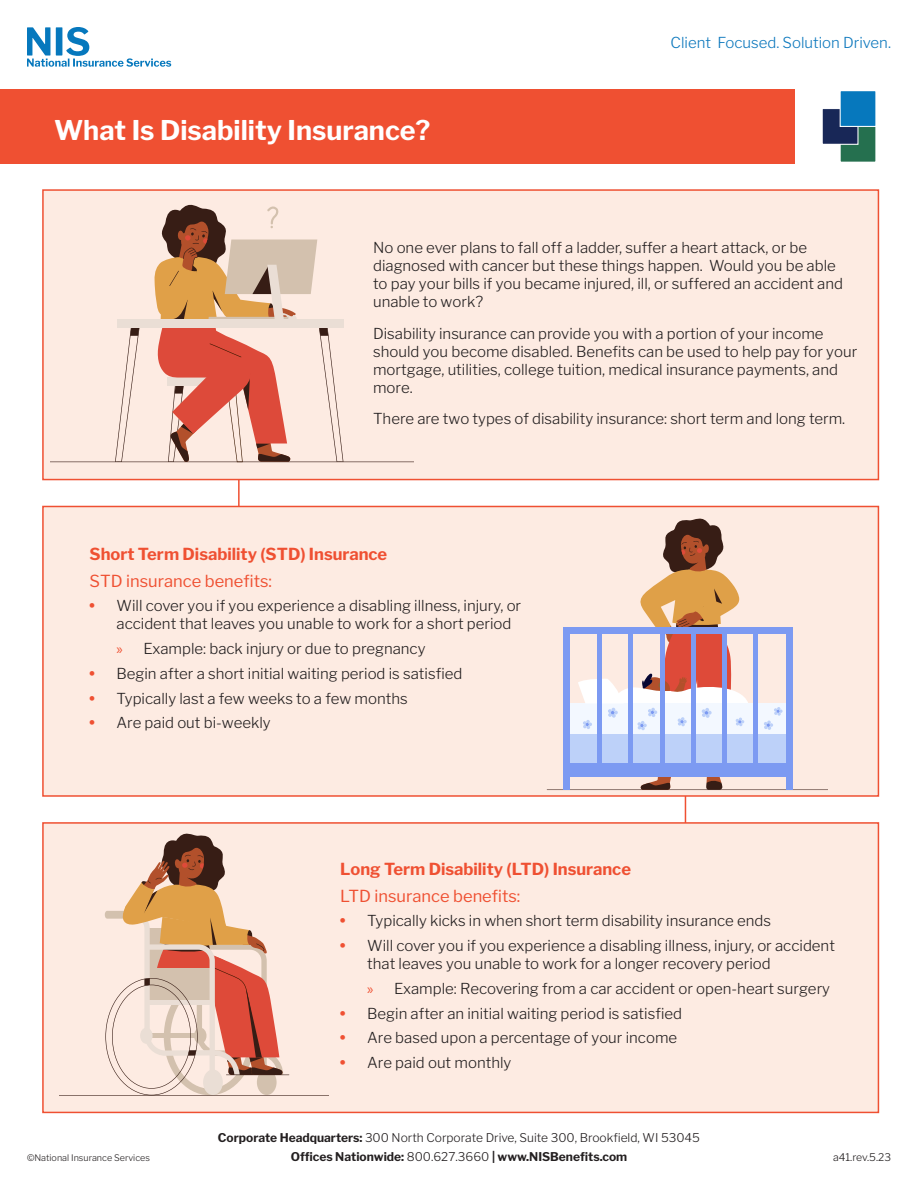
<style>
.page{position:relative;width:918px;height:1188px;background:#fff}
.page>*{position:absolute;margin:0;border:0;box-sizing:border-box;transform-origin:0 0}
.t1{font:700 27px "Libre Franklin";color:#fff}
.t2{font:700 16.5px "Libre Franklin";color:#ef5032}
.t3{font:16.5px "Libre Franklin";color:#ef5032}
.t4{font:300 15px/18px "Libre Franklin";color:#231f20}
.t5{font:300 15px "Libre Franklin";color:#0d78bd}
.t6{font:300 12px/18.1px "Libre Franklin";color:#231f20;text-align:center}
.t7{font:300 10.5px "Libre Franklin";color:#231f20}
.t8{font:300 9px "Libre Franklin";color:#231f20}
.s1{font-weight:900;color:#ef5032}
.s2{font-family:"Myriad Pro";font-weight:400;color:#ef5032}
.s3{font-weight:700}
</style>
<div class="page">
<svg style="left:27px;top:27px;width:144px;height:40px"></svg>
<hr style="left:238px;top:374px;width:2px;height:222px;background:#ef5032">
<hr style="left:685px;top:672px;width:1px;height:222px;background:#ef5032">
<div style="left:0;top:90px;width:795px;height:74px;background:#ef5032"></div>
<div style="left:42px;top:506px;width:837px;height:291px;background:#fdebe2;border:2px solid #ef5032"></div>
<svg style="left:547px;top:518px;width:280px;height:272px"></svg>
<div style="left:42px;top:189px;width:837px;height:291px;background:#fdebe2;border:2px solid #ef5032"></div>
<svg style="left:50px;top:204px;width:363px;height:259px"></svg>
<div style="left:42px;top:822px;width:837px;height:291px;background:#fdebe2;border:2px solid #ef5032"></div>
<svg style="left:59px;top:833px;width:269px;height:263px"></svg>
<div style="left:840px;top:126px;width:36px;height:36px;background:#25704f"></div>
<div style="left:840px;top:126px;width:36px;height:37px;border:1px solid #fff"></div>
<div style="left:822px;top:109px;width:36px;height:35px;background:#182757"></div>
<div style="left:822px;top:108px;width:37px;height:37px;border:1px solid #fff"></div>
<div style="left:840px;top:91px;width:36px;height:35px;background:#0678bd"></div>
<div style="left:840px;top:90px;width:36px;height:37px;border:1px solid #fff"></div>
<p class="t1" style="left:54px;top:114px;width:378px">What Is Disability Insurance?</p>
<p class="t5" style="left:671px;top:34px;width:222px">Client Focused. Solution Driven.</p>
<p class="t4" style="left:373px;top:239px;width:471px">No one ever plans to fall off a ladder, suffer a heart attack, or be diagnosed with cancer but these things happen. Would you be able to pay your bills if you became injured, ill, or suffered an accident and unable to work?</p>
<p class="t4" style="left:373px;top:324px;width:486px">Disability insurance can provide you with a portion of your income should you become disabled. Benefits can be used to help pay for your mortgage, utilities, college tuition, medical insurance payments, and more.</p>
<p class="t4" style="left:373px;top:410px;width:474px">There are two types of disability insurance: short term and long term.</p>
<p class="t2" style="left:90px;top:544px;width:299px">Short Term Disability (STD) Insurance</p>
<p class="t3" style="left:90px;top:571px;width:184px">STD insurance benefits:</p>
<p class="t4" style="left:117px;top:597px;width:406px;text-indent:-27px"><span class="s1">•</span> Will cover you if you experience a disabling illness, injury, or accident that leaves you unable to work for a short period</p>
<p class="t4" style="left:117px;top:640px;width:311px"><span class="s2">»</span> Example: back injury or due to pregnancy</p>
<p class="t4" style="left:90px;top:665px;width:374px"><span class="s1">•</span> Begin after a short initial waiting period is satisfied</p>
<p class="t4" style="left:90px;top:689px;width:320px"><span class="s1">•</span> Typically last a few weeks to a few months</p>
<p class="t4" style="left:90px;top:714px;width:183px"><span class="s1">•</span> Are paid out bi-weekly</p>
<p class="t8" style="left:27px;top:1152px;width:125px">©National Insurance Services</p>
<p class="t2" style="left:340px;top:859px;width:292px">Long Term Disability (LTD) Insurance</p>
<p class="t3" style="left:340px;top:886px;width:182px">LTD insurance benefits:</p>
<p class="t4" style="left:340px;top:912px;width:432px"><span class="s1">•</span> Typically kicks in when short term disability insurance ends</p>
<p class="t4" style="left:367px;top:937px;width:469px;text-indent:-27px"><span class="s1">•</span> Will cover you if you experience a disabling illness, injury, or accident that leaves you unable to work for a longer recovery period</p>
<p class="t4" style="left:367px;top:979px;width:464px"><span class="s2">»</span> Example: Recovering from a car accident or open-heart surgery</p>
<p class="t4" style="left:340px;top:1004px;width:343px"><span class="s1">•</span> Begin after an initial waiting period is satisfied</p>
<p class="t4" style="left:340px;top:1029px;width:339px"><span class="s1">•</span> Are based upon a percentage of your income</p>
<p class="t4" style="left:340px;top:1054px;width:173px"><span class="s1">•</span> Are paid out monthly</p>
<p class="t6" style="left:218px;top:1129px;width:484px"><span class="s3">Corporate Headquarters:</span> 300 North Corporate Drive, Suite 300, Brookfield, WI 53045<br><span class="s3">Offices Nationwide:</span> 800.627.3660 <span class="s3">| www.NISBenefits.com</span></p>
<p class="t7" style="left:833px;top:1151px;width:59px">a41.rev.5.23</p>
</div>
